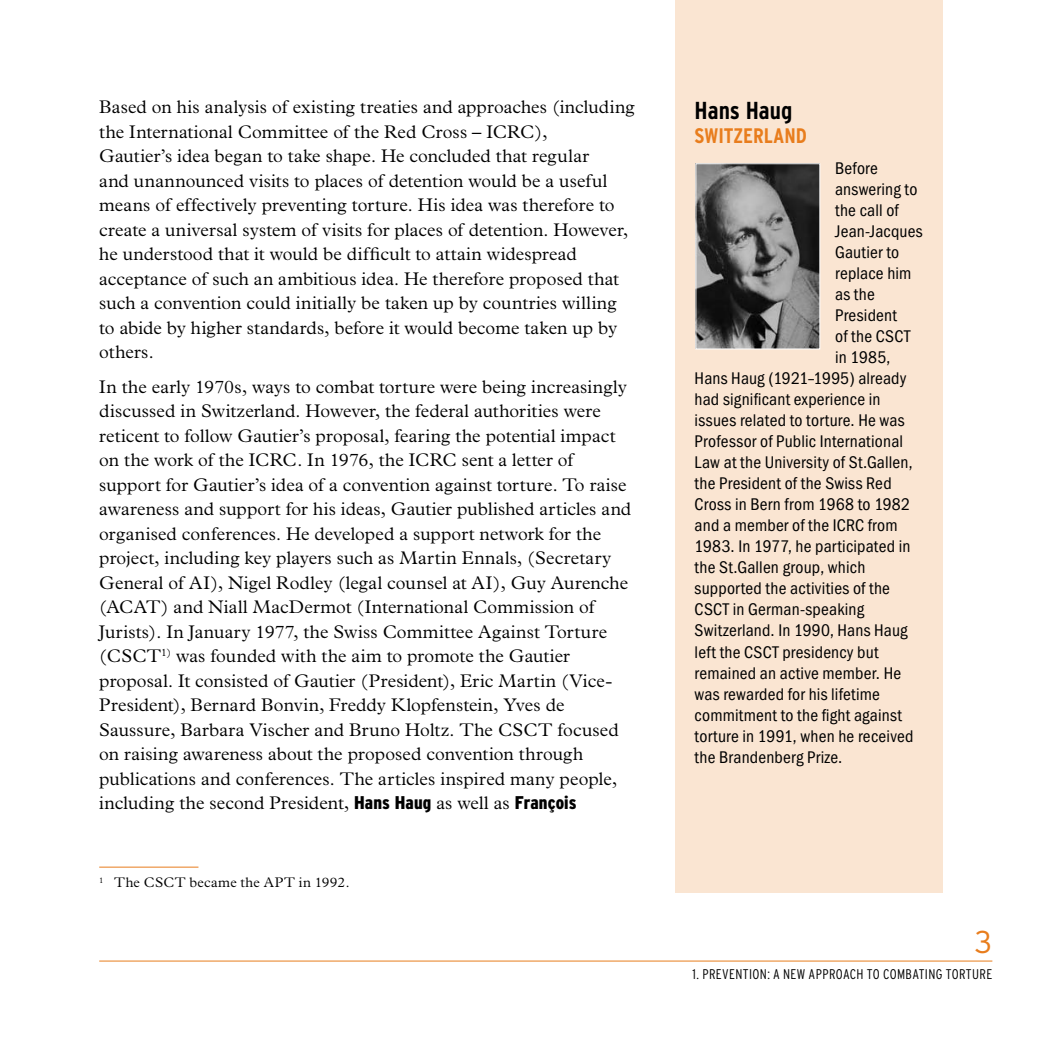
<style>
.page{position:relative;width:1042px;height:1042px;background:#fff}
.page>*{position:absolute;margin:0;border:0;box-sizing:border-box;transform-origin:0 0}
.t1{font:700 condensed 24.5px "Interstate";color:#000}
.t2{font:700 condensed 21px "Interstate";color:#e87d1d}
.t3{font:300 18.38px/24.5px "Plantin";letter-spacing:.005em;color:#000}
.t4{font:condensed 17.5px "Franklin Gothic";letter-spacing:.01em;color:#000}
.t5{font:300 condensed 14px "Interstate";letter-spacing:.025em;color:#000}
.t6{font:300 14px "Plantin";letter-spacing:.025em;color:#000}
.s1{font-family:"Interstate";font-weight:900;font-stretch:condensed}
</style>
<div class="page">
<hr style="left:99px;top:960px;width:893px;height:1px;background:#e87d1d">
<div style="left:675px;top:0;width:268px;height:893px;background:#fae5d2"></div>
<img style="left:697px;top:165px;width:121px;height:182px">
<div style="left:695px;top:163px;width:125px;height:186px;border:1px solid #fff"></div>
<hr style="left:99px;top:866px;width:99px;height:1px;background:#e87d1d">
<p class="t3" style="left:99px;top:95px;width:537px">Based on his analysis of existing treaties and approaches (including the International Committee of the Red Cross – ICRC),<br>Gautier’s idea began to take shape. He concluded that regular<br>and unannounced visits to places of detention would be a useful means of effectively preventing torture. His idea was therefore to create a universal system of visits for places of detention. However, he understood that it would be difficult to attain widespread acceptance of such an ambitious idea. He therefore proposed that such a convention could initially be taken up by countries willing to abide by higher standards, before it would become taken up by others.</p>
<p class="t3" style="left:99px;top:374px;width:533px">In the early 1970s, ways to combat torture were being increasingly discussed in Switzerland. However, the federal authorities were reticent to follow Gautier’s proposal, fearing the potential impact on the work of the ICRC. In 1976, the ICRC sent a letter of support for Gautier’s idea of a convention against torture. To raise awareness and support for his ideas, Gautier published articles and organised conferences. He developed a support network for the project, including key players such as Martin Ennals, (Secretary General of AI), Nigel Rodley (legal counsel at AI), Guy Aurenche (ACAT) and Niall MacDermot (International Commission of Jurists). In January 1977, the Swiss Committee Against Torture (CSCT<sup>1)</sup> was founded with the aim to promote the Gautier proposal. It consisted of Gautier (President), Eric Martin (Vice-President), Bernard Bonvin, Freddy Klopfenstein, Yves de Saussure, Barbara Vischer and Bruno Holtz. The CSCT focused on raising awareness about the proposed convention through publications and conferences. The articles inspired many people, including the second President, <span class="s1">Hans Haug</span> as well as <span class="s1">François</span></p>
<p class="t6" style="left:99px;top:874px;width:252px"><sup>1</sup> The CSCT became the APT in 1992.</p>
<h1 class="t1" style="left:694px;top:97px;width:99px">HANS HAUG</h1>
<p class="t2" style="left:694px;top:124px;width:114px">SWITZERLAND</p>
<p class="t4" style="left:835px;top:159px;width:44px">Before</p>
<p class="t4" style="left:835px;top:180px;width:84px">answering to</p>
<p class="t4" style="left:835px;top:201px;width:65px">the call of</p>
<p class="t4" style="left:835px;top:222px;width:89px">Jean-Jacques</p>
<p class="t4" style="left:835px;top:243px;width:66px">Gautier to</p>
<p class="t4" style="left:835px;top:264px;width:78px">replace him</p>
<p class="t4" style="left:835px;top:285px;width:41px">as the</p>
<p class="t4" style="left:835px;top:306px;width:63px">President</p>
<p class="t4" style="left:835px;top:327px;width:77px">of the CSCT</p>
<p class="t4" style="left:835px;top:348px;width:57px">in 1985,</p>
<p class="t4" style="left:694px;top:369px;width:213px">Hans Haug (1921–1995) already</p>
<p class="t4" style="left:694px;top:390px;width:187px">had significant experience in</p>
<p class="t4" style="left:694px;top:411px;width:211px">issues related to torture. He was</p>
<p class="t4" style="left:694px;top:432px;width:210px">Professor of Public International</p>
<p class="t4" style="left:694px;top:453px;width:220px">Law at the University of St.Gallen,</p>
<p class="t4" style="left:694px;top:474px;width:198px">the President of the Swiss Red</p>
<p class="t4" style="left:694px;top:495px;width:217px">Cross in Bern from 1968 to 1982</p>
<p class="t4" style="left:694px;top:516px;width:204px">and a member of the ICRC from</p>
<p class="t4" style="left:694px;top:537px;width:217px">1983. In 1977, he participated in</p>
<p class="t4" style="left:694px;top:558px;width:172px">the St.Gallen group, which</p>
<p class="t4" style="left:694px;top:579px;width:197px">supported the activities of the</p>
<p class="t4" style="left:694px;top:600px;width:171px">CSCT in German-speaking</p>
<p class="t4" style="left:694px;top:621px;width:214px">Switzerland. In 1990, Hans Haug</p>
<p class="t4" style="left:694px;top:642px;width:185px">left the CSCT presidency but</p>
<p class="t4" style="left:694px;top:663px;width:208px">remained an active member. He</p>
<p class="t4" style="left:694px;top:684px;width:187px">was rewarded for his lifetime</p>
<p class="t4" style="left:694px;top:705px;width:209px">commitment to the fight against</p>
<p class="t4" style="left:694px;top:726px;width:220px">torture in 1991, when he received</p>
<p class="t4" style="left:694px;top:747px;width:149px">the Brandenberg Prize.</p>
<p class="t5" style="left:692px;top:966px;width:24px">1. PREVE</p>
<p class="t5" style="left:735px;top:966px;width:56px">NTION: A NEW</p>
<p class="t5" style="left:808px;top:966px;width:15px">APPROACH</p>
<p class="t5" style="left:867px;top:966px;width:30px">TO COMBATI</p>
<p class="t5" style="left:928px;top:966px;width:58px">NG TORTURE</p>
</div>
